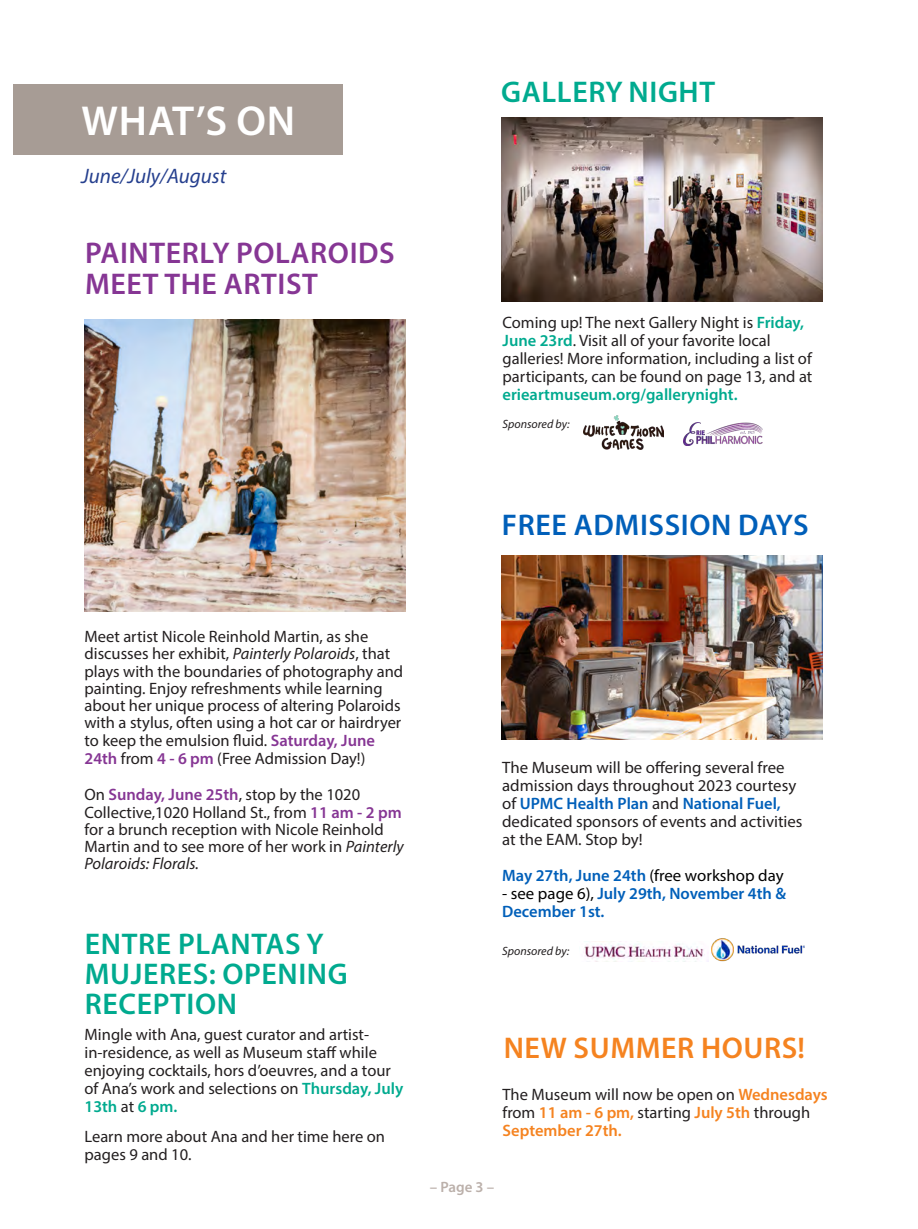
<style>
.page{position:relative;width:918px;height:1229px;background:#fff}
.page>*{position:absolute;margin:0;border:0;box-sizing:border-box;transform-origin:0 0}
.t1{font:600 42px "Myriad Pro";letter-spacing:.02em;color:#fff}
.t2{font:600 30px/30px "Myriad Pro";letter-spacing:.02em;color:#00aa8f}
.t3{font:600 30px "Myriad Pro";letter-spacing:.02em;color:#863694}
.t4{font:600 30px "Myriad Pro";letter-spacing:.02em;color:#005fb9}
.t5{font:600 30px "Myriad Pro";letter-spacing:.02em;color:#f58320}
.t6{font:italic 21px "Myriad Pro";color:#253f8e}
.t7{font:16.5px/18px "Myriad Pro";color:#231f20}
.t8{font:600 16.5px/18px "Myriad Pro";color:#005fb9}
.t9{font:600 15px "Myriad Pro";color:#bbb0aa}
.t10{font:italic 12px "Myriad Pro";color:#231f20}
.s1{font-weight:600;color:#00aa8f}
.s2{font-style:italic}
.s3{font-weight:600;color:#863694}
.s4{font-weight:600;color:#005fb9}
.s5{font-weight:400;color:#000}
.s6{font-weight:600;color:#f58320}
</style>
<div class="page">
<div style="left:14px;top:84px;width:329px;height:70px;background:#a79c95"></div>
<img style="left:501px;top:118px;width:321px;height:184px">
<img style="left:583px;top:416px;width:80px;height:33px">
<img style="left:85px;top:319px;width:320px;height:292px">
<img style="left:501px;top:555px;width:321px;height:184px">
<img style="left:583px;top:941px;width:122px;height:20px">
<img style="left:712px;top:938px;width:92px;height:24px">
<img style="left:684px;top:422px;width:78px;height:23px">
<p class="t1" style="left:82px;top:94px;width:215px">WHAT’S ON</p>
<p class="t6" style="left:81px;top:163px;width:147px">June/July/August</p>
<p class="t3" style="left:85px;top:234px;width:311px">PAINTERLY POLAROIDS</p>
<p class="t3" style="left:85px;top:265px;width:234px">MEET THE ARTIST</p>
<p class="t2" style="left:501px;top:76px;width:215px">GALLERY NIGHT</p>
<p class="t7" style="left:503px;top:313px;width:311px">Coming up! The next Gallery Night is <span class="s1">Friday, June 23rd</span>. Visit all of your favorite local galleries! More information, including a list of participants, can be found on page 13, and at <span class="s1">erieartmuseum.org/gallerynight.</span></p>
<p class="t10" style="left:503px;top:417px;width:69px">Sponsored by:</p>
<p class="t4" style="left:502px;top:506px;width:308px">FREE ADMISSION DAYS</p>
<p class="t7" style="left:85px;top:627px;width:320px;line-height:17.4px">Meet artist Nicole Reinhold Martin, as she discusses her exhibit, <span class="s2">Painterly Polaroids</span>, that plays with the boundaries of photography and painting. Enjoy refreshments while learning about her unique process of altering Polaroids with a stylus, often using a hot car or hairdryer to keep the emulsion fluid. <span class="s3">Saturday, June 24th</span> from <span class="s3">4 - 6 pm</span> (Free Admission Day!)</p>
<p class="t7" style="left:85px;top:785px;width:321px;line-height:17.4px">On <span class="s3">Sunday, June 25th</span>, stop by the 1020<br>Collective,1020 Holland St., from <span class="s3">11 am - 2 pm </span>for a brunch reception with Nicole Reinhold Martin and to see more of her work in <span class="s2">Painterly Polaroids: Florals.</span></p>
<p class="t2" style="left:85px;top:927px;width:264px">ENTRE PLANTAS Y<br>MUJERES: OPENING<br>RECEPTION</p>
<p class="t7" style="left:85px;top:1025px;width:320px">Mingle with Ana, guest curator and artist&shy;in-residence, as well as Museum staff while enjoying cocktails, hors d’oeuvres, and a tour of Ana’s work and selections on <span class="s1">Thursday, July 13th</span> at <span class="s1">6 pm.</span></p>
<p class="t7" style="left:85px;top:1127px;width:302px">Learn more about Ana and her time here on pages 9 and 10.</p>
<p class="t7" style="left:502px;top:758px;width:302px">The Museum will be offering several free admission days throughout 2023 courtesy of <span class="s4">UPMC Health Plan</span> and <span class="s4">National Fuel, </span>dedicated sponsors of events and activities at the EAM. Stop by!</p>
<p class="t8" style="left:502px;top:866px;width:283px">May 27th, June 24th <span class="s5">(free workshop day</span></p>
<p class="t8" style="left:502px;top:884px;width:285px"><span class="s5">- see page 6),</span> July 29th, November 4th &amp;<br>December 1st.</p>
<p class="t10" style="left:502px;top:943px;width:69px">Sponsored by:</p>
<p class="t5" style="left:504px;top:1028px;width:303px">NEW SUMMER HOURS!</p>
<p class="t7" style="left:503px;top:1085px;width:327px">The Museum will now be open on <span class="s6">Wednesdays </span>from <span class="s6">11 am - 6 pm,</span> starting <span class="s6">July 5th</span> through<br><span class="s6">September 27th.</span></p>
<p class="t9" style="left:430px;top:1177px;width:66px">– Page 3 –</p>
</div>
